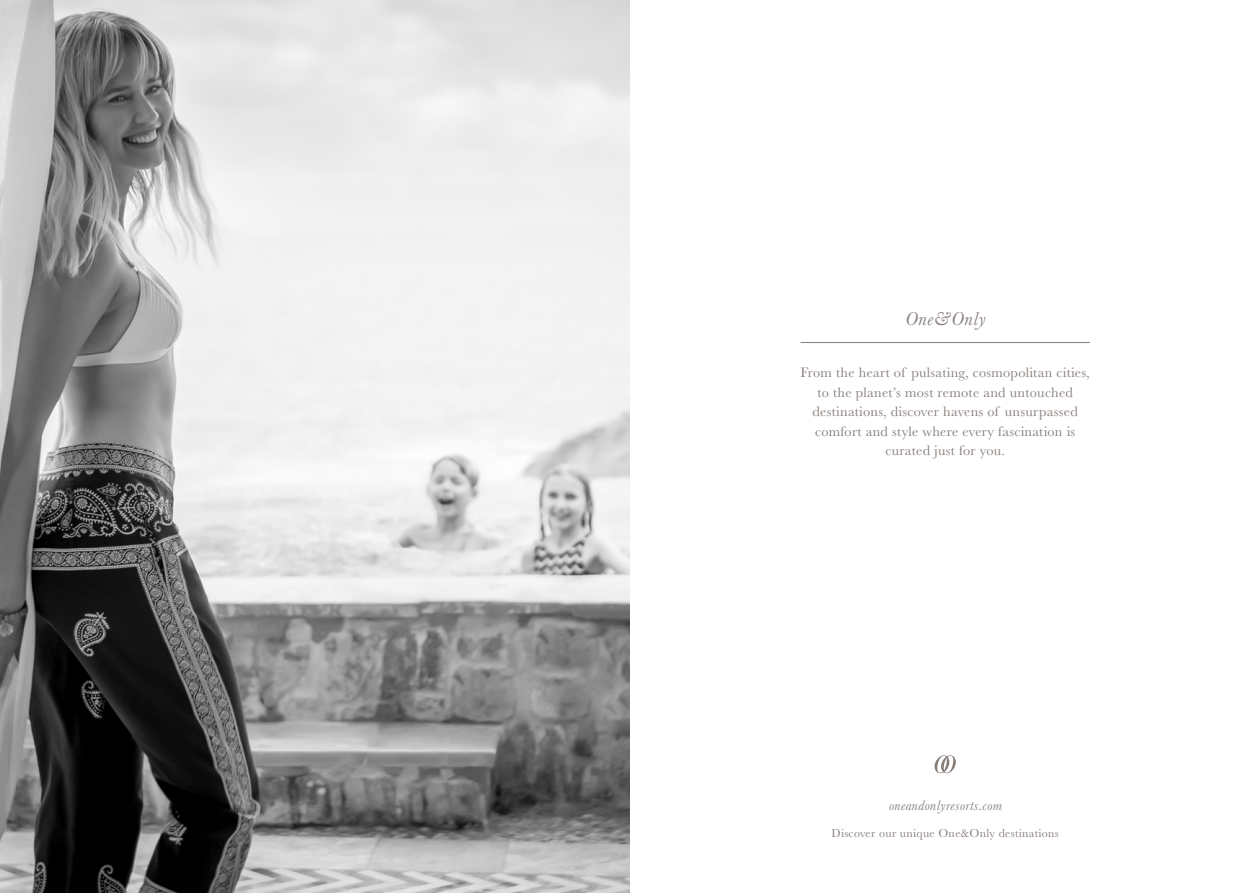
<style>
.page{position:relative;width:1259px;height:893px;background:#fff}
.page>*{position:absolute;margin:0;border:0;box-sizing:border-box;transform-origin:0 0}
.t1{font:italic 19.5px "Baskerville";letter-spacing:.03em;color:#877e7a}
.Body_Copy{font:14.25px/19.5px "Baskerville";letter-spacing:.02em;color:#877e7a;text-align:center}
.note{font:italic 14.25px "Baskerville";letter-spacing:.025em;color:#877e7a}
.note-2{font:12px "Baskerville";letter-spacing:.025em;color:#877e7a}
</style>
<div class="page">
<img style="left:0;top:0;width:629px;height:893px">
<hr style="left:800px;top:342px;width:289px;height:1px;background:#877e7a">
<svg style="left:934px;top:755px;width:22px;height:18px"></svg>
<p class="t1" style="left:905px;top:307px;width:82px">One&amp;Only</p>
<p class="Body_Copy" style="left:800px;top:363px;width:291px">From the heart of pulsating, cosmopolitan cities, to the planet’s most remote and untouched destinations, discover havens of unsurpassed comfort and style where every fascination is curated just for you.</p>
<p class="note" style="left:888px;top:797px;width:114px">oneandonlyresorts.com</p>
<p class="note-2" style="left:831px;top:826px;width:229px">Discover our unique One&amp;Only destinations</p>
</div>
